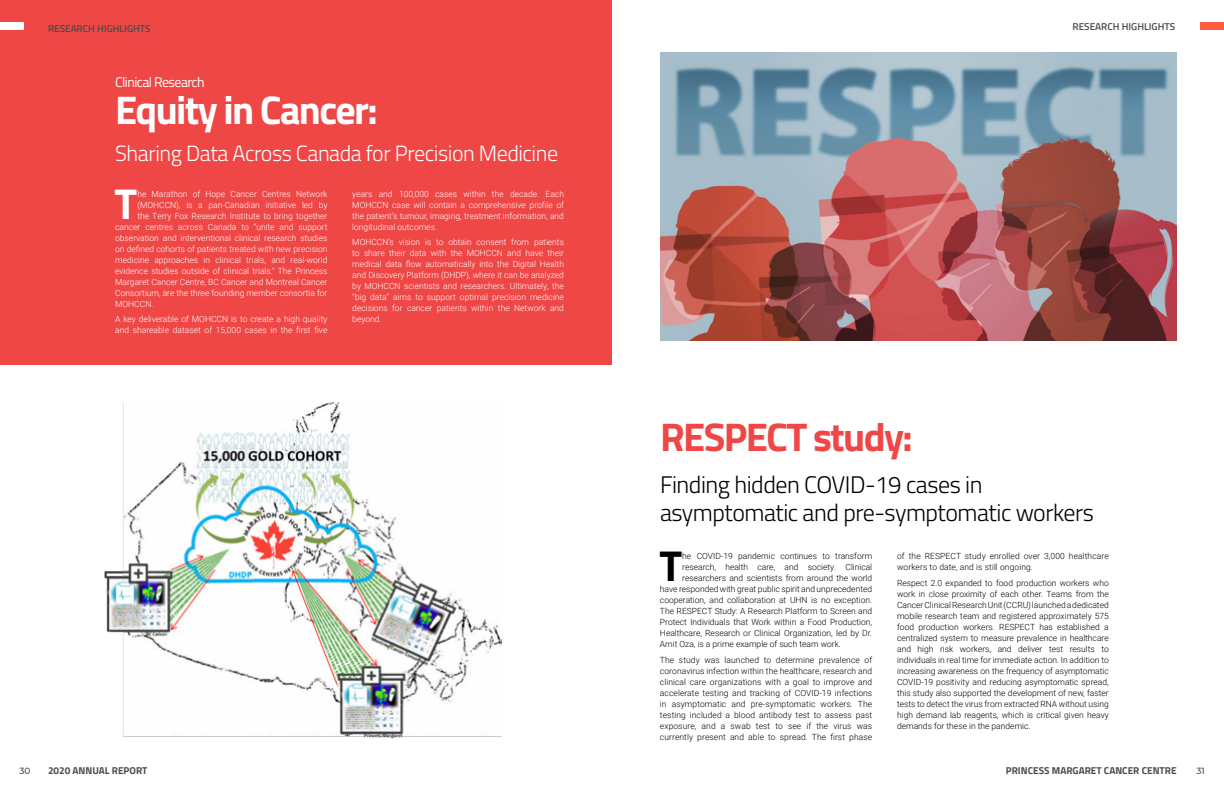
<style>
.page{position:relative;width:1224px;height:792px;background:#fff}
.page>*{position:absolute;margin:0;border:0;box-sizing:border-box;transform-origin:0 0}
.Drop_cap{font:700 43.3px "Titillium Web";color:#000}
.Drop_cap-2{font:700 43.3px "Titillium Web";color:#fff}
.t1{font:700 40px "Titillium Web";letter-spacing:-.04em;color:#fff}
.t2{font:700 40px "Titillium Web";letter-spacing:-.04em;color:#ef4646}
.t3{font:300 24px/28px "Titillium Web";letter-spacing:-.02em;color:#000}
.t4{font:300 22px "Titillium Web";letter-spacing:-.02em;color:#fff}
.t5{font:14px "Titillium Web";letter-spacing:-.04em;color:#fff}
.t6{font:700 10px "Titillium Web";color:#4b4c4d}
.t7{font:600 10px "Titillium Web";color:#524a47}
.t8{font:500 9px "Montserrat";color:#4b4c4d}
.Body_text{font:300 8.5px/11px "Roboto";letter-spacing:.01em;color:#000;text-align:justify}
.Body_text-2{font:300 8.5px/11px "Roboto";color:#fff;text-align:justify}
.Drop_cap-3{font:300 8.5px "Roboto";color:#fff}
.Drop_cap-4{font:300 8.5px "Roboto";color:#000}
</style>
<div class="page">
<div style="left:0;top:0;width:612px;height:364px;background:#ef4646"></div>
<img style="left:660px;top:52px;width:517px;height:289px">
<img style="left:105px;top:402px;width:396px;height:337px">
<div style="left:0;top:22px;width:24px;height:8px;background:#fff"></div>
<div style="left:1200px;top:22px;width:24px;height:8px;background:#ff5b40"></div>
<p class="t7" style="left:48px;top:21px;width:104px">RESEARCH HIGHLIGHTS</p>
<p class="t7" style="left:1073px;top:19px;width:104px">RESEARCH HIGHLIGHTS</p>
<p class="t5" style="left:115px;top:72px;width:91px">Clinical Research</p>
<p class="t1" style="left:115px;top:79px;width:264px">Equity in Cancer:</p>
<p class="t4" style="left:115px;top:137px;width:444px">Sharing Data Across Canada for Precision Medicine</p>
<p class="Drop_cap-2" style="left:115px;top:171px;width:24px">T</p>
<p class="Drop_cap-3" style="left:137px;top:188px;width:192px">he Marathon of Hope Cancer Centres Network</p>
<p class="Drop_cap-3" style="left:137px;top:199px;width:192px">(MOHCCN), is a pan-Canadian initiative led by</p>
<p class="Drop_cap-3" style="left:137px;top:210px;width:192px">the Terry Fox Research Institute to bring together</p>
<p class="Drop_cap-3" style="left:115px;top:221px;width:214px">cancer centres across Canada to “unite and support</p>
<p class="Drop_cap-3" style="left:115px;top:232px;width:214px">observation and interventional clinical research studies</p>
<p class="Drop_cap-3" style="left:115px;top:243px;width:214px">on defined cohorts of patients treated with new precision</p>
<p class="Drop_cap-3" style="left:115px;top:254px;width:214px">medicine approaches in clinical trials, and real-world</p>
<p class="Drop_cap-3" style="left:115px;top:265px;width:214px">evidence studies outside of clinical trials.” The Princess</p>
<p class="Drop_cap-3" style="left:115px;top:276px;width:214px">Margaret Cancer Centre, BC Cancer and Montreal Cancer</p>
<p class="Drop_cap-3" style="left:115px;top:287px;width:214px">Consortium, are the three founding member consortia for</p>
<p class="Drop_cap-3" style="left:115px;top:298px;width:40px">MOHCCN.</p>
<p class="Body_text-2" style="left:115px;top:313px;width:214px">A key deliverable of MOHCCN is to create a high quality and shareable dataset of 15,000 cases in the first five</p>
<p class="Body_text-2" style="left:352px;top:188px;width:213px">years and 100,000 cases within the decade. Each MOHCCN case will contain a comprehensive profile of the patient’s tumour, imaging, treatment information, and longitudinal outcomes.</p>
<p class="Body_text-2" style="left:352px;top:236px;width:213px">MOHCCN’s vision is to obtain consent from patients to share their data with the MOHCCN and have their medical data flow automatically into the Digital Health and Discovery Platform (DHDP), where it can be analyzed by MOHCCN scientists and researchers. Ultimately, the “big data” aims to support optimal precision medicine decisions for cancer patients within the Network and beyond.</p>
<p class="t2" style="left:660px;top:406px;width:254px">RESPECT study:</p>
<p class="t3" style="left:660px;top:469px;width:436px">Finding hidden COVID-19 cases in asymptomatic and pre-symptomatic workers</p>
<p class="Drop_cap" style="left:659px;top:533px;width:24px">T</p>
<p class="Drop_cap-4" style="left:682px;top:550px;width:192px">he COVID-19 pandemic continues to transform</p>
<p class="Drop_cap-4" style="left:682px;top:561px;width:192px">research, health care, and society. Clinical</p>
<p class="Drop_cap-4" style="left:682px;top:572px;width:192px">researchers and scientists from around the world</p>
<p class="Drop_cap-4" style="left:660px;top:583px;width:214px">have responded with great public spirit and unprecedented</p>
<p class="Drop_cap-4" style="left:660px;top:594px;width:214px">cooperation, and collaboration at UHN is no exception.</p>
<p class="Drop_cap-4" style="left:660px;top:605px;width:214px">The RESPECT Study: A Research Platform to Screen and</p>
<p class="Drop_cap-4" style="left:660px;top:616px;width:214px">Protect Individuals that Work within a Food Production,</p>
<p class="Drop_cap-4" style="left:660px;top:627px;width:214px">Healthcare, Research or Clinical Organization, led by Dr.</p>
<p class="Drop_cap-4" style="left:660px;top:638px;width:182px">Amit Oza, is a prime example of such team work.</p>
<p class="Body_text" style="left:660px;top:654px;width:214px">The study was launched to determine prevalence of coronavirus infection within the healthcare, research and clinical care organizations with a goal to improve and accelerate testing and tracking of COVID-19 infections in asymptomatic and pre-symptomatic workers. The testing included a blood antibody test to assess past exposure, and a swab test to see if the virus was currently present and able to spread. The first phase</p>
<p class="Body_text" style="left:897px;top:550px;width:213px">of the RESPECT study enrolled over 3,000 healthcare workers to date, and is still ongoing.</p>
<p class="Body_text" style="left:897px;top:577px;width:213px">Respect 2.0 expanded to food production workers who work in close proximity of each other. Teams from the Cancer Clinical Research Unit (CCRU) launched a dedicated mobile research team and registered approximately 575 food production workers. RESPECT has established a centralized system to measure prevalence in healthcare and high risk workers, and deliver test results to individuals in real time for immediate action. In addition to increasing awareness on the frequency of asymptomatic COVID-19 positivity and reducing asymptomatic spread, this study also supported the development of new, faster tests to detect the virus from extracted RNA without using high demand lab reagents, which is critical given heavy demands for these in the pandemic.</p>
<p class="t8" style="left:20px;top:765px;width:13px">30</p>
<p class="t6" style="left:48px;top:763px;width:101px">2020 ANNUAL REPORT</p>
<p class="t6" style="left:1006px;top:763px;width:172px">PRINCESS MARGARET CANCER CENTRE</p>
<p class="t8" style="left:1196px;top:765px;width:10px">31</p>
</div>
